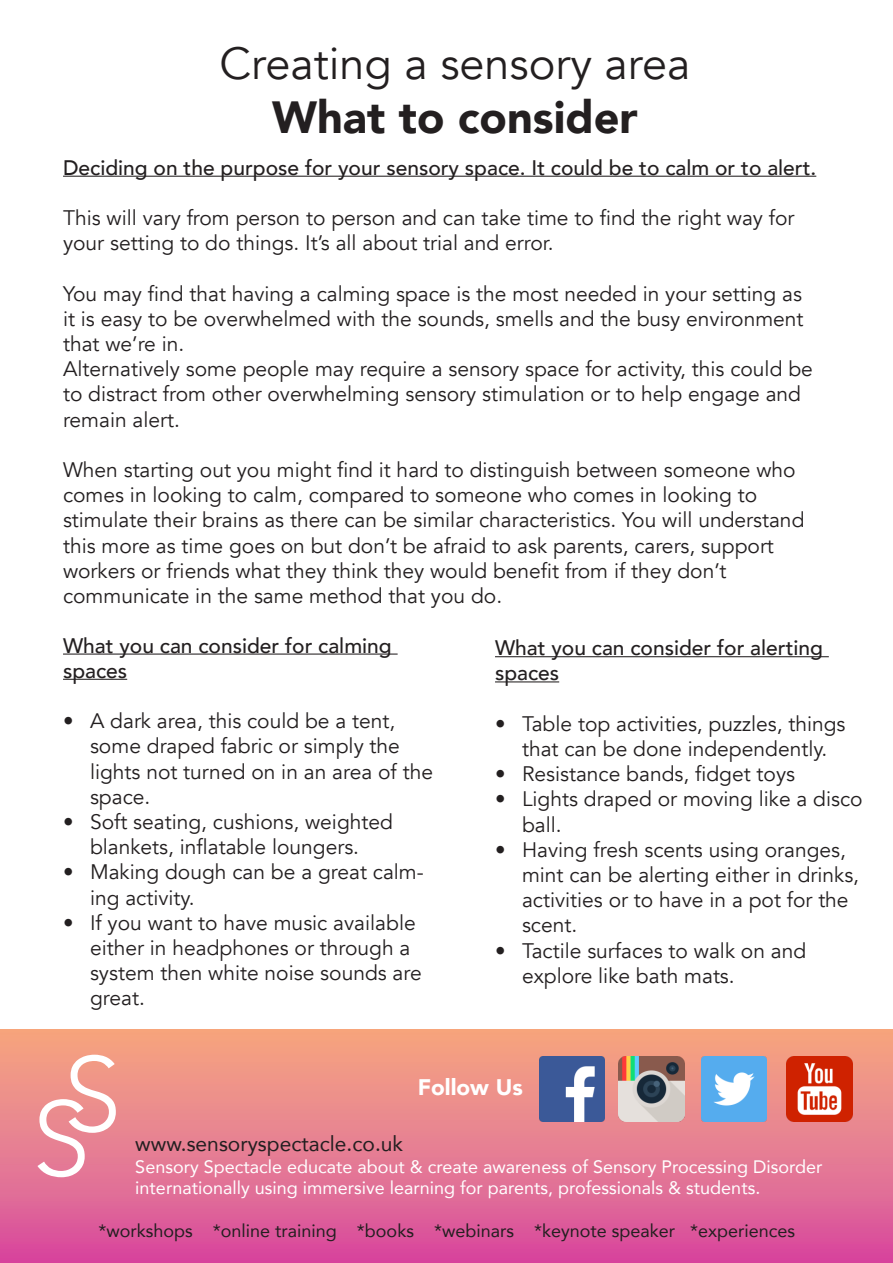
<style>
.page{position:relative;width:893px;height:1263px;background:#fff}
.page>*{position:absolute;margin:0;border:0;box-sizing:border-box;transform-origin:0 0}
.t1{font:300 105px "Avenir";color:#fff}
.t2{font:45px "Avenir";color:#231f20}
.t3{font:900 45px "Avenir";color:#231f20}
.t4{font:900 22.5px "Avenir";color:#fff}
.t5{font:21px/25.2px "Avenir";color:#231f20}
.t6{font:500 21px/25.2px "Avenir";color:#231f20}
.t7{font:21px "Avenir";color:#231f20}
.t8{font:18px "Avenir";color:#fff}
.t9{font:18px "Avenir";color:#231f20}
</style>
<div class="page">
<div style="left:0;top:1029px;width:893px;height:234px;background:linear-gradient(to bottom,#f6ab80,#d74da0)"></div>
<img style="left:619px;top:1056px;width:65px;height:66px">
<img style="left:539px;top:1056px;width:66px;height:66px">
<img style="left:701px;top:1056px;width:66px;height:66px">
<img style="left:787px;top:1056px;width:65px;height:66px">
<hr style="left:63px;top:176px;width:753px;height:1px;background:#231f20">
<hr style="left:63px;top:653px;width:335px;height:2px;background:#231f20">
<hr style="left:63px;top:679px;width:64px;height:1px;background:#231f20">
<hr style="left:495px;top:656px;width:334px;height:1px;background:#231f20">
<hr style="left:495px;top:681px;width:64px;height:1px;background:#231f20">
<p class="t2" style="left:220px;top:37px;width:472px">Creating a sensory area</p>
<p class="t3" style="left:272px;top:79px;width:367px">What to consider</p>
<p class="t6" style="left:63px;top:154px;width:755px">Deciding on the purpose for your sensory space. It could be to calm or to alert.</p>
<p class="t5" style="left:63px;top:206px;width:733px">This will vary from person to person and can take time to find the right way for your setting to do things. It’s all about trial and error.</p>
<p class="t5" style="left:63px;top:281px;width:742px;text-align:justify">You may find that having a calming space is the most needed in your setting as it is easy to be overwhelmed with the sounds, smells and the busy environment that we’re in.</p>
<p class="t5" style="left:63px;top:357px;width:751px">Alternatively some people may require a sensory space for activity, this could be to distract from other overwhelming sensory stimulation or to help engage and remain alert.</p>
<p class="t5" style="left:63px;top:458px;width:743px">When starting out you might find it hard to distinguish between someone who comes in looking to calm, compared to someone who comes in looking to stimulate their brains as there can be similar characteristics. You will understand this more as time goes on but don’t be afraid to ask parents, carers, support workers or friends what they think they would benefit from if they don’t communicate in the same method that you do.</p>
<p class="t6" style="left:63px;top:631px;width:330px">What you can consider for calming spaces</p>
<p class="t5" style="left:90px;top:709px;width:344px;text-indent:-27px">• A dark area, this could be a tent, some draped fabric or simply the lights not turned on in an area of the space.</p>
<p class="t5" style="left:63px;top:809px;width:331px;text-align:center">• Soft seating, cushions, weighted blankets, inflatable loungers.</p>
<p class="t5" style="left:90px;top:860px;width:335px;text-indent:-27px">• Making dough can be a great calm&shy;ing activity.</p>
<p class="t5" style="left:90px;top:910px;width:333px;text-indent:-27px">• If you want to have music available either in headphones or through a system then white noise sounds are great.</p>
<p class="t6" style="left:495px;top:634px;width:329px">What you can consider for alerting spaces</p>
<p class="t5" style="left:495px;top:711px;width:352px;text-align:center">• Table top activities, puzzles, things that can be done independently.</p>
<p class="t5" style="left:495px;top:762px;width:302px">• Resistance bands, fidget toys</p>
<p class="t5" style="left:522px;top:787px;width:342px;text-indent:-27px">• Lights draped or moving like a disco ball.</p>
<p class="t5" style="left:522px;top:837px;width:339px;text-indent:-27px">• Having fresh scents using oranges, mint can be alerting either in drinks, activities or to have in a pot for the scent.</p>
<p class="t5" style="left:522px;top:938px;width:286px;text-indent:-27px">• Tactile surfaces to walk on and explore like bath mats.</p>
<p class="t1" style="left:63px;top:1033px;width:60px">S</p>
<p class="t1" style="left:32px;top:1077px;width:60px">S</p>
<p class="t4" style="left:418px;top:1068px;width:106px">Follow Us</p>
<p class="t7" style="left:135px;top:1127px;width:269px">www.sensoryspectacle.co.uk</p>
<p class="t8" style="left:135px;top:1152px;width:689px">Sensory Spectacle educate about &amp; create awareness of Sensory Processing Disorder</p>
<p class="t8" style="left:135px;top:1174px;width:626px">internationally using immersive learning for parents, professionals &amp; students.</p>
<p class="t9" style="left:98px;top:1216px;width:698px">*workshops *online training *books *webinars *keynote speaker *experiences</p>
</div>
